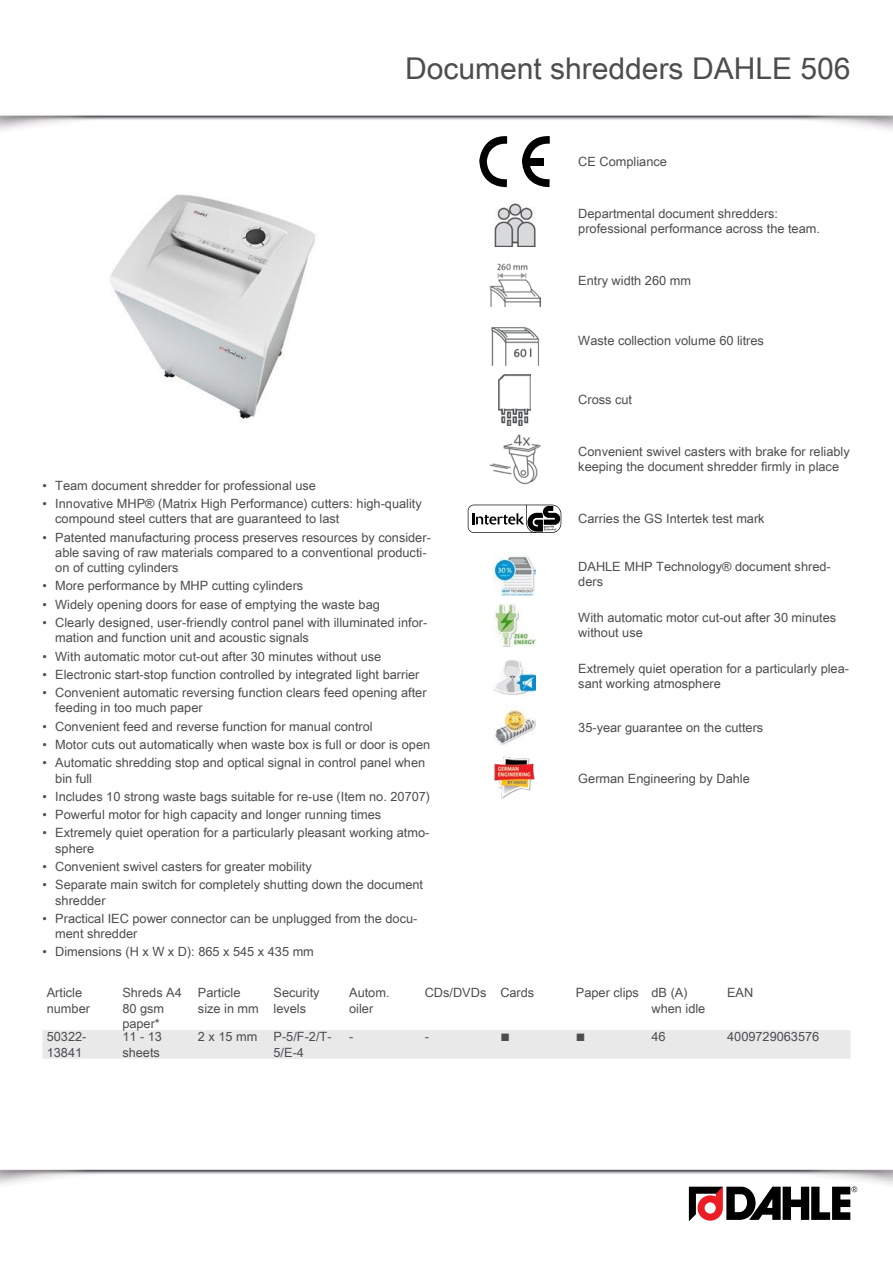
<style>
.page{position:relative;width:893px;height:1263px;background:#fff}
.page>*{position:absolute;margin:0;border:0;box-sizing:border-box;transform-origin:0 0}
.t1{font:30px "Arial Unicode MS";color:#4d4d4f}
.t2{font:12.75px/15.3px "Arial Unicode MS";color:#4d4d4f}
.t3{font:12.75px "Wingdings";color:#4d4d4f}
</style>
<div class="page">
<img style="left:0;top:115px;width:893px;height:29px">
<img style="left:0;top:1169px;width:893px;height:47px">
<svg style="left:689px;top:1186px;width:168px;height:35px"></svg>
<img style="left:110px;top:194px;width:206px;height:225px">
<svg style="left:479px;top:136px;width:28px;height:51px"></svg>
<svg style="left:522px;top:136px;width:28px;height:51px"></svg>
<img style="left:494px;top:203px;width:42px;height:44px">
<img style="left:489px;top:263px;width:51px;height:43px">
<img style="left:491px;top:327px;width:48px;height:39px">
<img style="left:499px;top:374px;width:31px;height:51px">
<img style="left:489px;top:434px;width:51px;height:51px">
<svg style="left:468px;top:505px;width:93px;height:28px"></svg>
<img style="left:493px;top:555px;width:43px;height:40px">
<img style="left:493px;top:604px;width:43px;height:42px">
<img style="left:493px;top:660px;width:43px;height:36px">
<img style="left:495px;top:707px;width:41px;height:38px">
<img style="left:494px;top:757px;width:41px;height:42px">
<div style="left:43px;top:1030px;width:807px;height:29px;background:#e9e9ea"></div>
<h1 class="t1" style="left:405px;top:47px;width:447px">Document shredders DAHLE 506</h1>
<p class="t2" style="left:578px;top:153px;width:90px">CE Compliance</p>
<p class="t2" style="left:578px;top:205px;width:243px">Departmental document shredders: professional performance across the team.</p>
<p class="t2" style="left:578px;top:272px;width:114px">Entry width 260 mm</p>
<p class="t2" style="left:578px;top:332px;width:187px">Waste collection volume 60 litres</p>
<p class="t2" style="left:43px;top:477px;width:275px">• Team document shredder for professional use</p>
<p class="t2" style="left:55px;top:495px;width:368px;text-indent:-13px">• Innovative MHP® (Matrix High Performance) cutters: high-quality compound steel cutters that are guaranteed to last</p>
<p class="t2" style="left:55px;top:529px;width:377px;text-indent:-13px">• Patented manufacturing process preserves resources by consider&shy;able saving of raw materials compared to a conventional producti&shy;on of cutting cylinders</p>
<p class="t2" style="left:43px;top:578px;width:262px">• More performance by MHP cutting cylinders</p>
<p class="t2" style="left:43px;top:596px;width:339px">• Widely opening doors for ease of emptying the waste bag</p>
<p class="t2" style="left:55px;top:614px;width:374px;text-indent:-13px">• Clearly designed, user-friendly control panel with illuminated infor&shy;mation and function unit and acoustic signals</p>
<p class="t2" style="left:43px;top:648px;width:340px">• With automatic motor cut-out after 30 minutes without use</p>
<p class="t2" style="left:43px;top:666px;width:378px">• Electronic start-stop function controlled by integrated light barrier</p>
<p class="t2" style="left:55px;top:684px;width:373px;text-indent:-13px">• Convenient automatic reversing function clears feed opening after feeding in too much paper</p>
<p class="t2" style="left:43px;top:718px;width:332px">• Convenient feed and reverse function for manual control</p>
<p class="t2" style="left:43px;top:736px;width:389px">• Motor cuts out automatically when waste box is full or door is open</p>
<p class="t2" style="left:55px;top:754px;width:371px;text-indent:-13px">• Automatic shredding stop and optical signal in control panel when bin full</p>
<p class="t2" style="left:43px;top:788px;width:389px">• Includes 10 strong waste bags suitable for re-use (Item no. 20707)</p>
<p class="t2" style="left:43px;top:806px;width:340px">• Powerful motor for high capacity and longer running times</p>
<p class="t2" style="left:55px;top:825px;width:376px;text-indent:-13px">• Extremely quiet operation for a particularly pleasant working atmo&shy;sphere</p>
<p class="t2" style="left:43px;top:858px;width:271px">• Convenient swivel casters for greater mobility</p>
<p class="t2" style="left:55px;top:876px;width:369px;text-indent:-13px">• Separate main switch for completely shutting down the document shredder</p>
<p class="t2" style="left:55px;top:910px;width:364px;text-indent:-13px">• Practical IEC power connector can be unplugged from the docu&shy;ment shredder</p>
<p class="t2" style="left:43px;top:944px;width:273px">• Dimensions (H x W x D): 865 x 545 x 435 mm</p>
<p class="t2" style="left:578px;top:392px;width:55px">Cross cut</p>
<p class="t2" style="left:578px;top:443px;width:273px">Convenient swivel casters with brake for reliably keeping the document shredder firmly in place</p>
<p class="t2" style="left:578px;top:511px;width:188px">Carries the GS Intertek test mark</p>
<p class="t2" style="left:578px;top:558px;width:254px">DAHLE MHP Technology® document shred&shy;ders</p>
<p class="t2" style="left:578px;top:609px;width:259px">With automatic motor cut-out after 30 minutes without use</p>
<p class="t2" style="left:578px;top:660px;width:272px">Extremely quiet operation for a particularly plea&shy;sant working atmosphere</p>
<p class="t2" style="left:578px;top:719px;width:186px">35-year guarantee on the cutters</p>
<p class="t2" style="left:578px;top:770px;width:173px">German Engineering by Dahle</p>
<p class="t2" style="left:47px;top:984px;width:45px">Article number</p>
<p class="t2" style="left:122px;top:984px;width:61px">Shreds A4<br>80 gsm paper*</p>
<p class="t2" style="left:198px;top:984px;width:62px">Particle size in mm</p>
<p class="t2" style="left:274px;top:984px;width:48px">Security levels</p>
<p class="t2" style="left:349px;top:984px;width:42px">Autom. oiler</p>
<p class="t2" style="left:425px;top:984px;width:111px">CDs/DVDs Cards</p>
<p class="t2" style="left:651px;top:984px;width:55px;text-indent:-76px">Paper clips dB (A) when idle</p>
<p class="t2" style="left:727px;top:984px;width:28px">EAN</p>
<p class="t2" style="left:47px;top:1028px;width:41px">50322-<br>13841</p>
<p class="t2" style="left:122px;top:1028px;width:41px">11 - 13 sheets</p>
<p class="t2" style="left:198px;top:1028px;width:61px">2 x 15 mm</p>
<p class="t2" style="left:274px;top:1028px;width:60px">P-5/F-2/T-<br>5/E-4</p>
<p class="t2" style="left:349px;top:1028px;width:6px">-</p>
<p class="t2" style="left:425px;top:1028px;width:6px">-</p>
<p class="t3" style="left:500px;top:1030px;width:11px">■</p>
<p class="t3" style="left:576px;top:1030px;width:11px">■</p>
<p class="t2" style="left:651px;top:1028px;width:16px">46</p>
<p class="t2" style="left:727px;top:1028px;width:94px">4009729063576</p>
</div>
